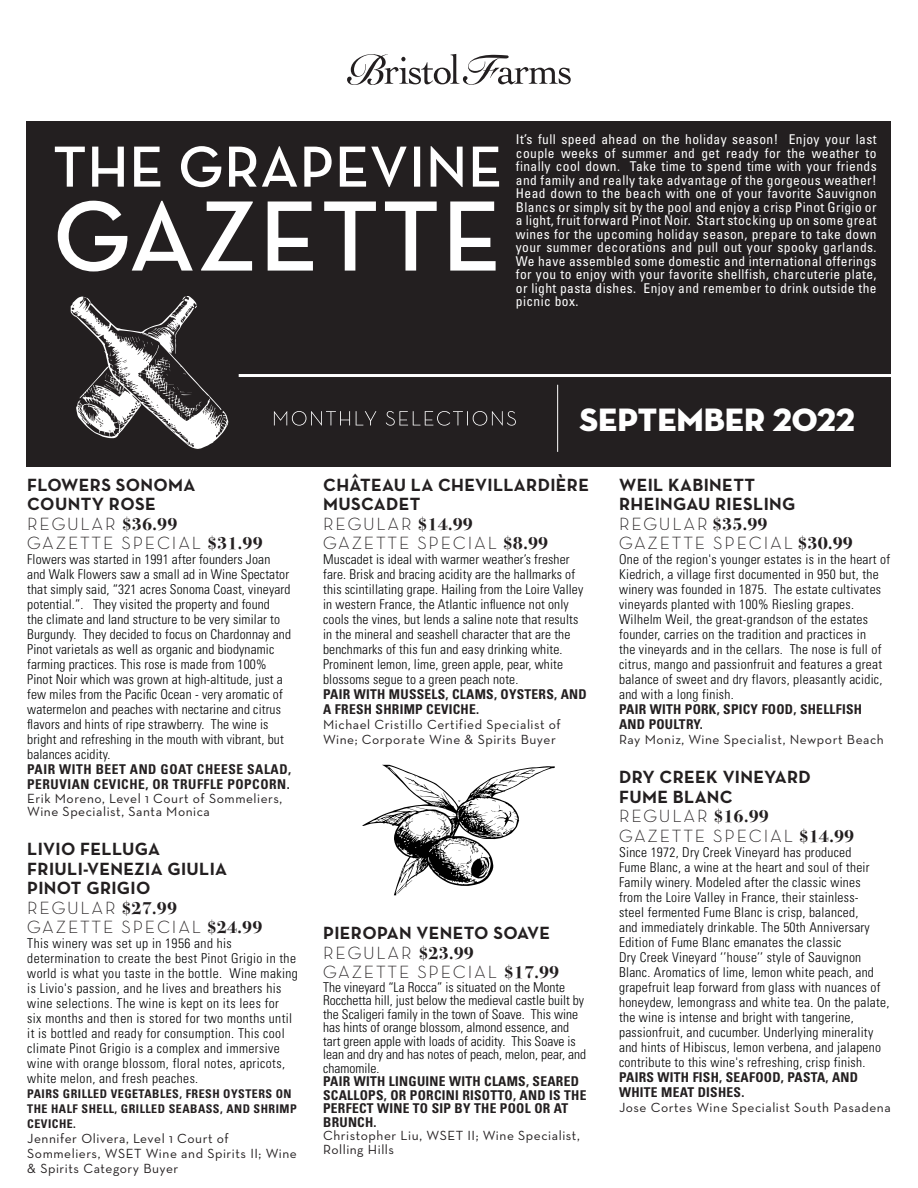
<style>
.page{position:relative;width:918px;height:1188px;background:#fff}
.page>*{position:absolute;margin:0;border:0;box-sizing:border-box;transform-origin:0 0}
.t1{font:33px "Neutra Disp Titling";color:#fff}
.Wine_header{font:700 18px/19.5px "Neutra Text";letter-spacing:.02em;color:#231f20}
.Body_copy{font:700 18px/19.5px "Neutra Text";letter-spacing:.02em;color:#231f20}
.Wine_header-2{font:18px/19.5px "Neutra Text Light Alt";letter-spacing:.1em;color:#231f20}
.Body_copy-2{font:18px "Neutra Text Light Alt";letter-spacing:.1em;color:#231f20}
.Body_copy-3{font:300 condensed 13.5px/15px "Univers LT Std";letter-spacing:.01em;color:#010203}
.Intro_paragraph{font:condensed 13.5px/13.5px "Univers LT Std";letter-spacing:.03em;color:#fff;text-align:justify}
.Wine_header-3{font:300 condensed 13.5px/15px "Univers LT Std";letter-spacing:.03em;color:#010203}
.Wine_header-4{font:13.5px/15px "Neutra Text";letter-spacing:.04em;color:#231f20}
.Body_copy-4{font:700 condensed 13.5px/13.5px "Univers LT Std";letter-spacing:.02em;color:#231f20}
.Body_copy-5{font:13.5px "Neutra Text";letter-spacing:.04em;color:#231f20}
.Wine_header-5{font:700 condensed 13.5px/15px "Univers LT Std";letter-spacing:.04em;color:#231f20}
.Wine_header-6{font:700 condensed 13.5px/15px "Univers LT Std";letter-spacing:.02em;color:#231f20}
.Wine_header-7{font:700 condensed 12px/15px "Univers LT Std";letter-spacing:.04em;color:#231f20}
.s1{font-family:"Neutra Text Light Alt";font-weight:400}
.s2{font-family:"Bodoni Svty Two ITCTT"}
.s3{font-family:"Bodoni Svty Two ITCTT";font-weight:700}
</style>
<div class="page">
<div style="left:26px;top:122px;width:865px;height:345px;background:#231f20"></div>
<svg style="left:347px;top:54px;width:224px;height:31px"></svg>
<svg style="left:58px;top:201px;width:438px;height:70px"></svg>
<svg style="left:55px;top:146px;width:444px;height:41px"></svg>
<hr style="left:239px;top:374px;width:679px;height:3px;background:#fff">
<svg style="left:71px;top:296px;width:157px;height:153px"></svg>
<svg style="left:274px;top:411px;width:242px;height:15px"></svg>
<hr style="left:557px;top:385px;width:1px;height:67px;background:#fff">
<svg style="left:362px;top:765px;width:193px;height:130px"></svg>
<p class="Intro_paragraph" style="left:516px;top:132px;width:362px">It’s full speed ahead on the holiday season! Enjoy your last couple weeks of summer and get ready for the weather to finally cool down. Take time to spend time with your friends and family and really take advantage of the gorgeous weather!<br>Head down to the beach with one of your favorite Sauvignon Blancs or simply sit by the pool and enjoy a crisp Pinot Grigio or a light, fruit forward Pinot Noir. Start stocking up on some great wines for the upcoming holiday season, prepare to take down your summer decorations and pull out your spooky garlands.<br>We have assembled some domestic and international offerings for you to enjoy with your favorite shellfish, charcuterie plate, or light pasta dishes. Enjoy and remember to drink outside the picnic box.</p>
<p class="Wine_header" style="left:27px;top:474px;width:237px">FLOWERS SONOMA<br>COUNTY ROSE<br><span class="s1">REGULAR</span> <span class="s2">$36.99<br></span><span class="s1">GAZETTE SPECIAL</span> <span class="s2">$31.99</span></p>
<p class="Body_copy-3" style="left:27px;top:552px;width:265px">Flowers was started in 1991 after founders Joan and Walk Flowers saw a small ad in Wine Spectator that simply said, “321 acres Sonoma Coast, vineyard potential.”. They visited the property and found<br>the climate and land structure to be very similar to Burgundy. They decided to focus on Chardonnay and Pinot varietals as well as organic and biodynamic farming practices. This rose is made from 100% Pinot Noir which was grown at high-altitude, just a few miles from the Pacific Ocean - very aromatic of watermelon and peaches with nectarine and citrus flavors and hints of ripe strawberry. The wine is bright and refreshing in the mouth with vibrant, but balances acidity.</p>
<p class="Wine_header-5" style="left:27px;top:762px;width:265px">PAIR WITH BEET AND GOAT CHEESE SALAD,<br>PERUVIAN CEVICHE, OR TRUFFLE POPCORN.</p>
<p class="Wine_header-4" style="left:27px;top:791px;width:257px;line-height:13.5px">Erik Moreno, Level 1 Court of Sommeliers,<br>Wine Specialist, Santa Monica</p>
<p class="Body_copy" style="left:27px;top:839px;width:134px">LIVIO FELLUGA</p>
<p class="Body_copy" style="left:27px;top:858px;width:201px">FRIULI-VENEZIA GIULIA</p>
<p class="Body_copy" style="left:27px;top:878px;width:125px">PINOT GRIGIO</p>
<p class="Wine_header-2" style="left:27px;top:897px;width:237px">REGULAR <span class="s3">$27.99<br></span>GAZETTE SPECIAL <span class="s3">$24.99</span></p>
<p class="Wine_header-3" style="left:27px;top:936px;width:272px">This winery was set up in 1956 and his determination to create the best Pinot Grigio in the world is what you taste in the bottle. Wine making is Livio's passion, and he lives and breathers his wine selections. The wine is kept on its lees for<br>six months and then is stored for two months until it is bottled and ready for consumption. This cool climate Pinot Grigio is a complex and immersive wine with orange blossom, floral notes, apricots, white melon, and fresh peaches.</p>
<p class="Wine_header-7" style="left:27px;top:1086px;width:271px">PAIRS GRILLED VEGETABLES, FRESH OYSTERS ON<br>THE HALF SHELL, GRILLED SEABASS, AND SHRIMP<br>CEVICHE.</p>
<p class="Wine_header-4" style="left:27px;top:1131px;width:271px">Jennifer Olivera, Level 1 Court of<br>Sommeliers, WSET Wine and Spirits II; Wine &amp; Spirits Category Buyer</p>
<p class="t1" style="left:580px;top:399px;width:277px">SEPTEMBER 2022</p>
<p class="Wine_header" style="left:323px;top:474px;width:267px">CHÂTEAU LA CHEVILLARDIÈRE<br>MUSCADET</p>
<p class="Wine_header-2" style="left:323px;top:513px;width:151px">REGULAR <span class="s3">$14.99</span></p>
<p class="Wine_header-2" style="left:323px;top:533px;width:227px">GAZETTE SPECIAL <span class="s3">$8.99</span></p>
<p class="Body_copy-3" style="left:323px;top:552px;width:262px">Muscadet is ideal with warmer weather’s fresher fare. Brisk and bracing acidity are the hallmarks of this scintillating grape. Hailing from the Loire Valley in western France, the Atlantic influence not only cools the vines, but lends a saline note that results in the mineral and seashell character that are the benchmarks of this fun and easy drinking white.<br>Prominent lemon, lime, green apple, pear, white blossoms segue to a green peach note.</p>
<p class="Wine_header-6" style="left:323px;top:687px;width:265px">PAIR WITH MUSSELS, CLAMS, OYSTERS, AND<br>A FRESH SHRIMP CEVICHE.</p>
<p class="Wine_header-4" style="left:323px;top:717px;width:239px">Michael Cristillo Certified Specialist of<br>Wine; Corporate Wine &amp; Spirits Buyer</p>
<p class="Body_copy" style="left:323px;top:923px;width:228px">PIEROPAN VENETO SOAVE</p>
<p class="Body_copy-2" style="left:323px;top:942px;width:152px">REGULAR <span class="s3">$23.99</span></p>
<p class="Body_copy-2" style="left:323px;top:961px;width:238px">GAZETTE SPECIAL <span class="s3">$17.99</span></p>
<p class="Body_copy-3" style="left:323px;top:980px;width:264px;line-height:13.5px">The vineyard “La Rocca” is situated on the Monte Rocchetta hill, just below the medieval castle built by the Scaligeri family in the town of Soave. This wine has hints of orange blossom, almond essence, and tart green apple with loads of acidity. This Soave is lean and dry and has notes of peach, melon, pear, and chamomile.</p>
<p class="Body_copy-4" style="left:323px;top:1075px;width:265px">PAIR WITH LINGUINE WITH CLAMS, SEARED<br>SCALLOPS, OR PORCINI RISOTTO, AND IS THE<br>PERFECT WINE TO SIP BY THE POOL OR AT<br>BRUNCH.</p>
<p class="Wine_header-4" style="left:323px;top:1129px;width:258px;line-height:13.5px">Christopher Liu, WSET II; Wine Specialist,<br>Rolling Hills</p>
<p class="Wine_header" style="left:619px;top:474px;width:235px">WEIL KABINETT<br>RHEINGAU RIESLING<br><span class="s1">REGULAR</span> <span class="s2">$35.99<br></span><span class="s1">GAZETTE SPECIAL</span> <span class="s2">$30.99</span></p>
<p class="Body_copy-3" style="left:619px;top:552px;width:273px">One of the region's younger estates is in the heart of Kiedrich, a village first documented in 950 but, the winery was founded in 1875. The estate cultivates vineyards planted with 100% Riesling grapes.<br>Wilhelm Weil, the great-grandson of the estates founder, carries on the tradition and practices in<br>the vineyards and in the cellars. The nose is full of citrus, mango and passionfruit and features a great balance of sweet and dry flavors, pleasantly acidic, and with a long finish.</p>
<p class="Body_copy-4" style="left:619px;top:702px;width:245px;line-height:15px">PAIR WITH PORK, SPICY FOOD, SHELLFISH<br>AND POULTRY.</p>
<p class="Body_copy-5" style="left:619px;top:731px;width:266px">Ray Moniz, Wine Specialist, Newport Beach</p>
<p class="Body_copy" style="left:619px;top:767px;width:193px">DRY CREEK VINEYARD<br>FUME BLANC<br><span class="s1">REGULAR</span> <span class="s2">$16.99</span></p>
<p class="Body_copy-2" style="left:619px;top:825px;width:237px">GAZETTE SPECIAL <span class="s3">$14.99</span></p>
<p class="Body_copy-3" style="left:619px;top:844px;width:272px">Since 1972, Dry Creek Vineyard has produced<br>Fume Blanc, a wine at the heart and soul of their Family winery. Modeled after the classic wines<br>from the Loire Valley in France, their stainless-<br>steel fermented Fume Blanc is crisp, balanced,<br>and immediately drinkable. The 50th Anniversary Edition of Fume Blanc emanates the classic<br>Dry Creek Vineyard ‘’house’’ style of Sauvignon Blanc. Aromatics of lime, lemon white peach, and grapefruit leap forward from glass with nuances of honeydew, lemongrass and white tea. On the palate, the wine is intense and bright with tangerine, passionfruit, and cucumber. Underlying minerality and hints of Hibiscus, lemon verbena, and jalapeno contribute to this wine's refreshing, crisp finish.</p>
<p class="Body_copy-4" style="left:619px;top:1069px;width:241px;line-height:15px">PAIRS WITH FISH, SEAFOOD, PASTA, AND<br>WHITE MEAT DISHES.</p>
<p class="Body_copy-5" style="left:619px;top:1099px;width:273px">Jose Cortes Wine Specialist South Pasadena</p>
</div>
